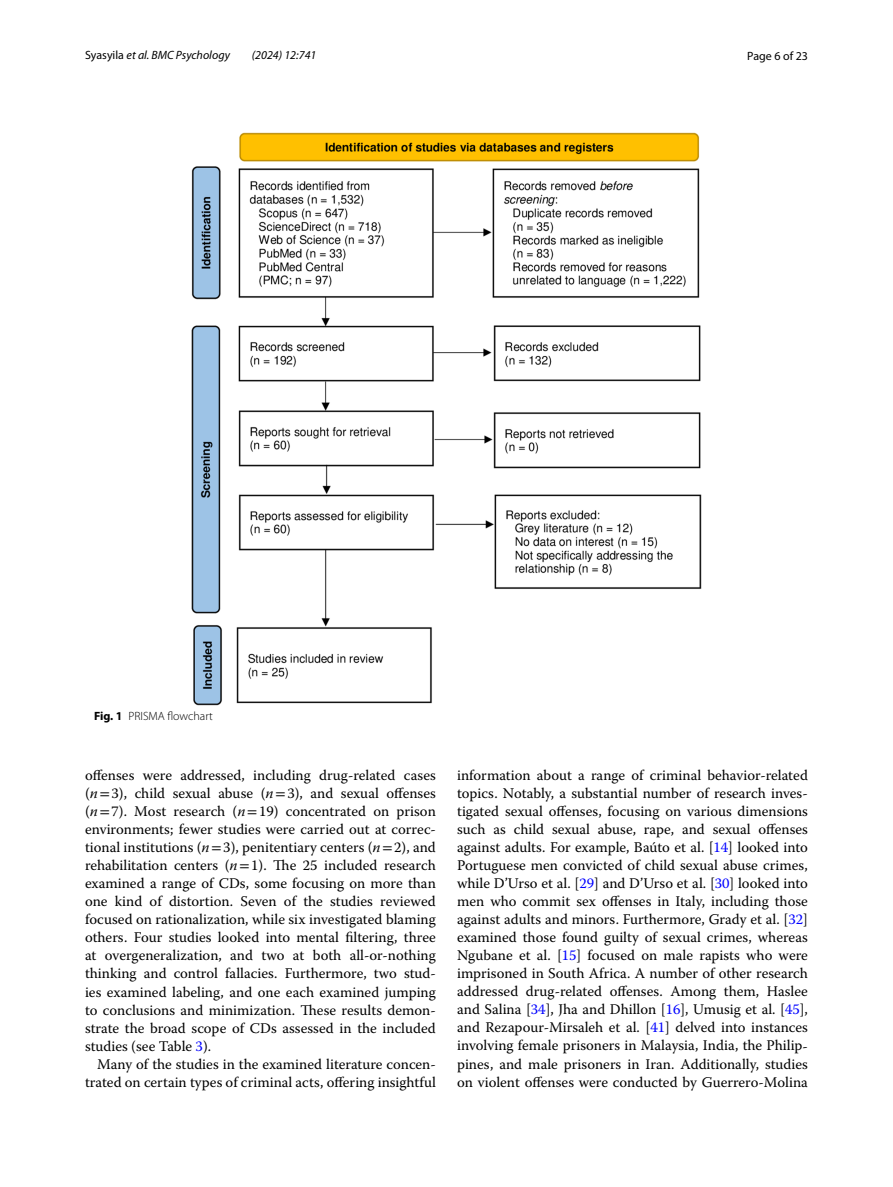
<style>
.page{position:relative;width:893px;height:1187px;background:#fff}
.page>*{position:absolute;margin:0;border:0;box-sizing:border-box;transform-origin:0 0}
.t1{font:14.7px/18px "Warnock Pro";color:#000;text-align:justify}
.t2{font:italic 12px "Myriad Pro";color:#000}
.t3{font:300 12px "Myriad Pro";color:#000}
.t4{font:12px "Myriad Pro";color:#000}
.s1{font-style:normal}
.s2{font-weight:700}
.s3{font-style:italic}
.s4{font-family:"STIX"}
.s5{color:#00f}
</style>
<div class="page">
<img style="left:191px;top:133px;width:511px;height:572px">
<p class="t2" style="left:85px;top:48px;width:146px"><span class="s1">Syasyila</span> et al. BMC Psychology</p>
<p class="t2" style="left:252px;top:48px;width:66px">(2024) 12:741</p>
<p class="t4" style="left:747px;top:48px;width:62px">Page 6 of 23</p>
<p class="t3" style="left:94px;top:709px;width:120px"><span class="s2">Fig. 1</span> PRISMA flowchart</p>
<p class="t1" style="left:85px;top:766px;width:352px">offenses were addressed, including drug-related cases (<span class="s3">n</span><span class="s4">=</span>3), child sexual abuse (<span class="s3">n</span><span class="s4">=</span>3), and sexual offenses (<span class="s3">n</span><span class="s4">=</span>7). Most research (<span class="s3">n</span><span class="s4">=</span>19) concentrated on prison environments; fewer studies were carried out at correc&shy;tional institutions (<span class="s3">n</span><span class="s4">=</span>3), penitentiary centers (<span class="s3">n</span><span class="s4">=</span>2), and rehabilitation centers (<span class="s3">n</span><span class="s4">=</span>1). The 25 included research examined a range of CDs, some focusing on more than one kind of distortion. Seven of the studies reviewed focused on rationalization, while six investigated blaming others. Four studies looked into mental filtering, three at overgeneralization, and two at both all-or-nothing thinking and control fallacies. Furthermore, two stud&shy;ies examined labeling, and one each examined jumping to conclusions and minimization. These results demon&shy;strate the broad scope of CDs assessed in the included studies (see Table <span class="s5">3</span>).</p>
<p class="t1" style="left:85px;top:1054px;width:352px;text-align:right">Many of the studies in the examined literature concen&shy;trated on certain types of criminal acts, offering insightful</p>
<p class="t1" style="left:457px;top:766px;width:352px">information about a range of criminal behavior-related topics. Notably, a substantial number of research inves&shy;tigated sexual offenses, focusing on various dimensions such as child sexual abuse, rape, and sexual offenses against adults. For example, Baúto et al. [<span class="s5">14</span>] looked into Portuguese men convicted of child sexual abuse crimes, while D’Urso et al. [<span class="s5">29</span>] and D’Urso et al. [<span class="s5">30</span>] looked into men who commit sex offenses in Italy, including those against adults and minors. Furthermore, Grady et al. [<span class="s5">32</span>] examined those found guilty of sexual crimes, whereas Ngubane et al. [<span class="s5">15</span>] focused on male rapists who were imprisoned in South Africa. A number of other research addressed drug-related offenses. Among them, Haslee and Salina [<span class="s5">34</span>], Jha and Dhillon [<span class="s5">16</span>], Umusig et al. [<span class="s5">45</span>], and Rezapour-Mirsaleh et al. [<span class="s5">41</span>] delved into instances involving female prisoners in Malaysia, India, the Philip&shy;pines, and male prisoners in Iran. Additionally, studies on violent offenses were conducted by Guerrero-Molina</p>
</div>
